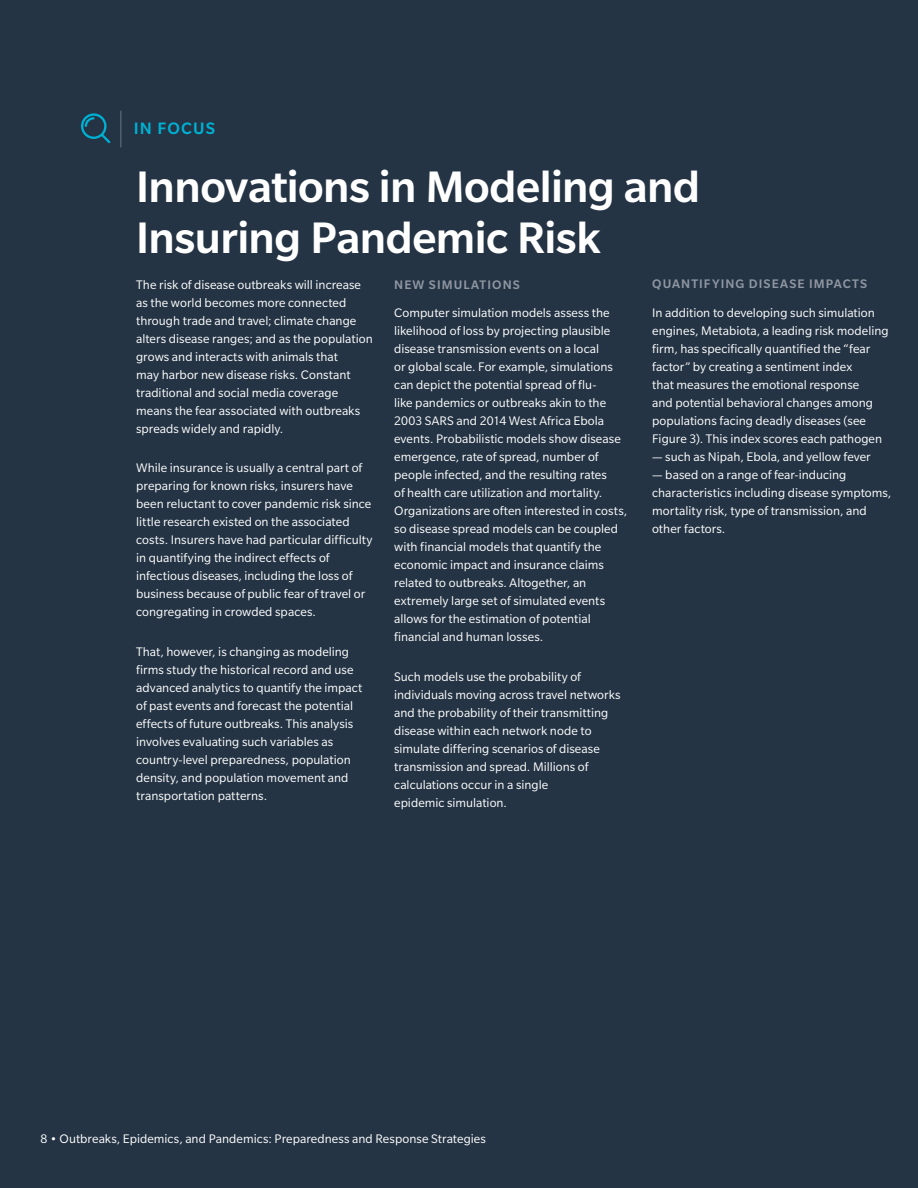
<style>
.page{position:relative;width:918px;height:1188px;background:#243444}
.page>*{position:absolute;margin:0;border:0;box-sizing:border-box;transform-origin:0 0}
.t1{font:500 48px/51px "Slate Pro";letter-spacing:-.01em;color:#fff}
.t2{font:500 18px "Slate Pro";letter-spacing:.065em;color:#00b0d3}
.t3{font:13.5px/18px "Slate Pro";letter-spacing:.005em;color:#fff}
.t4{font:500 13.5px "Slate Pro";letter-spacing:.08em;color:#8f96a1}
</style>
<div class="page">
<svg style="left:81px;top:113px;width:29px;height:30px"></svg>
<hr style="left:120px;top:111px;width:2px;height:36px;background:#545f6e">
<h2 class="t2" style="left:134px;top:118px;width:83px">IN FOCUS</h2>
<h1 class="t1" style="left:136px;top:161px;width:566px">Innovations in Modeling and<br>Insuring Pandemic Risk</h1>
<p class="t3" style="left:136px;top:275px;width:238px">The risk of disease outbreaks will increase as the world becomes more connected through trade and travel; climate change alters disease ranges; and as the population grows and interacts with animals that<br>may harbor new disease risks. Constant traditional and social media coverage means the fear associated with outbreaks spreads widely and rapidly.</p>
<p class="t3" style="left:136px;top:459px;width:238px">While insurance is usually a central part of preparing for known risks, insurers have been reluctant to cover pandemic risk since little research existed on the associated costs. Insurers have had particular difficulty in quantifying the indirect effects of infectious diseases, including the loss of business because of public fear of travel or congregating in crowded spaces.</p>
<p class="t3" style="left:136px;top:642px;width:228px">That, however, is changing as modeling firms study the historical record and use advanced analytics to quantify the impact of past events and forecast the potential effects of future outbreaks. This analysis involves evaluating such variables as country-level preparedness, population density, and population movement and transportation patterns.</p>
<p class="t4" style="left:652px;top:277px;width:216px">QUANTIFYING DISEASE IMPACTS</p>
<p class="t3" style="left:652px;top:304px;width:238px">In addition to developing such simulation engines, Metabiota, a leading risk modeling firm, has specifically quantified the “fear factor” by creating a sentiment index<br>that measures the emotional response<br>and potential behavioral changes among populations facing deadly diseases (see Figure 3). This index scores each pathogen</p>
<p class="t3" style="left:652px;top:448px;width:220px">— such as Nipah, Ebola, and yellow fever</p>
<p class="t3" style="left:652px;top:466px;width:241px">— based on a range of fear-inducing characteristics including disease symptoms, mortality risk, type of transmission, and other factors.</p>
<p class="t4" style="left:394px;top:277px;width:127px">NEW SIMULATIONS</p>
<p class="t3" style="left:394px;top:304px;width:235px">Computer simulation models assess the likelihood of loss by projecting plausible disease transmission events on a local<br>or global scale. For example, simulations can depict the potential spread of flu-<br>like pandemics or outbreaks akin to the 2003 SARS and 2014 West Africa Ebola events. Probabilistic models show disease emergence, rate of spread, number of people infected, and the resulting rates<br>of health care utilization and mortality.<br>Organizations are often interested in costs, so disease spread models can be coupled with financial models that quantify the economic impact and insurance claims related to outbreaks. Altogether, an extremely large set of simulated events allows for the estimation of potential financial and human losses.</p>
<p class="t3" style="left:394px;top:667px;width:228px">Such models use the probability of individuals moving across travel networks and the probability of their transmitting disease within each network node to simulate differing scenarios of disease transmission and spread. Millions of calculations occur in a single<br>epidemic simulation.</p>
<p class="t3" style="left:40px;top:1130px;width:447px">8 • Outbreaks, Epidemics, and Pandemics: Preparedness and Response Strategies</p>
</div>
